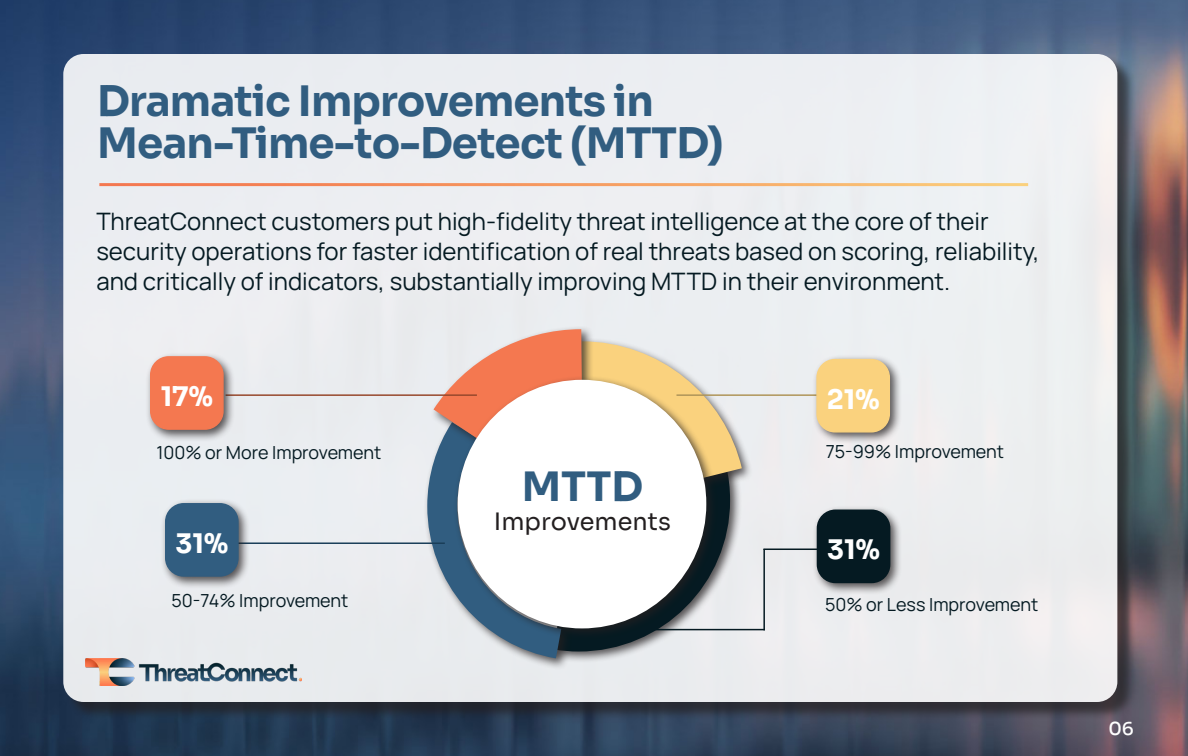
<style>
.page{position:relative;width:1188px;height:756px;background:#fff}
.page>*{position:absolute;margin:0;border:0;box-sizing:border-box;transform-origin:0 0}
.t1{font:700 42px "Sora";letter-spacing:-.02em;color:#315d80}
.t2{font:700 40.5px "Sora";color:#315d80}
.t3{font:700 27px "Sora";color:#fff}
.t4{font:24px/30px "Manrope";color:#051a22}
.t5{font:24px "Sora";color:#231f20}
.t6{font:18px "Manrope";color:#051a22}
.t7{font:500 18px "Sora";color:#fff}
</style>
<div class="page">
<img style="left:0;top:0;width:1188px;height:756px">
<div style="left:66px;top:56px;width:1070px;height:665px;background:#231f20;opacity:.75"></div>
<div style="left:63px;top:54px;width:1054px;height:648px;background:#eceef1;border-radius:20px"></div>
<hr style="left:99px;top:183px;width:929px;height:3px;background:#fff">
<img style="left:86px;top:658px;width:216px;height:28px">
<svg style="left:593px;top:536px;width:149px;height:125px"></svg>
<svg style="left:657px;top:356px;width:93px;height:180px"></svg>
<svg style="left:427px;top:534px;width:166px;height:134px"></svg>
<svg style="left:426px;top:328px;width:231px;height:206px"></svg>
<div style="left:453px;top:375px;width:265px;height:266px;background:#231f20;opacity:.75"></div>
<div style="left:458px;top:380px;width:248px;height:248px;background:#fff;border-radius:50%"></div>
<hr style="left:763px;top:549px;width:55px;height:1px;background:#051a22">
<hr style="left:655px;top:629px;width:110px;height:1px;background:#051a22">
<hr style="left:763px;top:549px;width:2px;height:81px;background:#051a22">
<hr style="left:218px;top:542px;width:227px;height:2px;background:#1a3e59">
<hr style="left:676px;top:394px;width:167px;height:2px;background:#af9559">
<hr style="left:226px;top:394px;width:251px;height:2px;background:#97482c">
<div style="left:146px;top:352px;width:90px;height:90px;background:#231f20;opacity:.75"></div>
<div style="left:151px;top:357px;width:72px;height:72px;background:#f47850;border-radius:18px"></div>
<div style="left:150px;top:356px;width:74px;height:74px;border:2px solid #f47850;border-radius:18px"></div>
<div style="left:161px;top:499px;width:90px;height:90px;background:#231f20;opacity:.75"></div>
<div style="left:166px;top:504px;width:72px;height:72px;background:#315d80;border-radius:18px"></div>
<div style="left:165px;top:503px;width:74px;height:74px;border:2px solid #315d80;border-radius:18px"></div>
<div style="left:812px;top:354px;width:90px;height:91px;background:#231f20;opacity:.75"></div>
<div style="left:817px;top:360px;width:72px;height:72px;background:#fad27e;border-radius:18px"></div>
<div style="left:816px;top:359px;width:74px;height:74px;border:2px solid #fad27e;border-radius:18px"></div>
<div style="left:812px;top:505px;width:90px;height:90px;background:#231f20;opacity:.75"></div>
<div style="left:817px;top:510px;width:73px;height:72px;background:#051a22;border-radius:18px"></div>
<div style="left:817px;top:510px;width:73px;height:73px;border:2px solid #051a22;border-radius:18px"></div>
<p class="t1" style="left:97px;top:66px;width:558px">Dramatic Improvements in</p>
<p class="t1" style="left:97px;top:108px;width:628px">Mean-Time-to-Detect (MTTD)</p>
<p class="t4" style="left:96px;top:205px;width:894px">ThreatConnect customers put high-fidelity threat intelligence at the core of their</p>
<p class="t4" style="left:96px;top:235px;width:945px">security operations for faster identification of real threats based on scoring, reliability, and critically of indicators, substantially improving MTTD in their environment.</p>
<p class="t3" style="left:161px;top:374px;width:54px">17%</p>
<p class="t3" style="left:827px;top:377px;width:54px">21%</p>
<p class="t6" style="left:156px;top:439px;width:226px">100% or More Improvement</p>
<p class="t6" style="left:826px;top:439px;width:180px">75-99% Improvement</p>
<p class="t3" style="left:175px;top:521px;width:54px">31%</p>
<p class="t2" style="left:522px;top:453px;width:123px">MTTD</p>
<p class="t5" style="left:494px;top:501px;width:179px">Improvements</p>
<p class="t3" style="left:827px;top:528px;width:54px">31%</p>
<p class="t6" style="left:172px;top:588px;width:178px">50-74% Improvement</p>
<p class="t6" style="left:825px;top:592px;width:215px">50% or Less Improvement</p>
<p class="t7" style="left:1108px;top:713px;width:27px">06</p>
</div>
